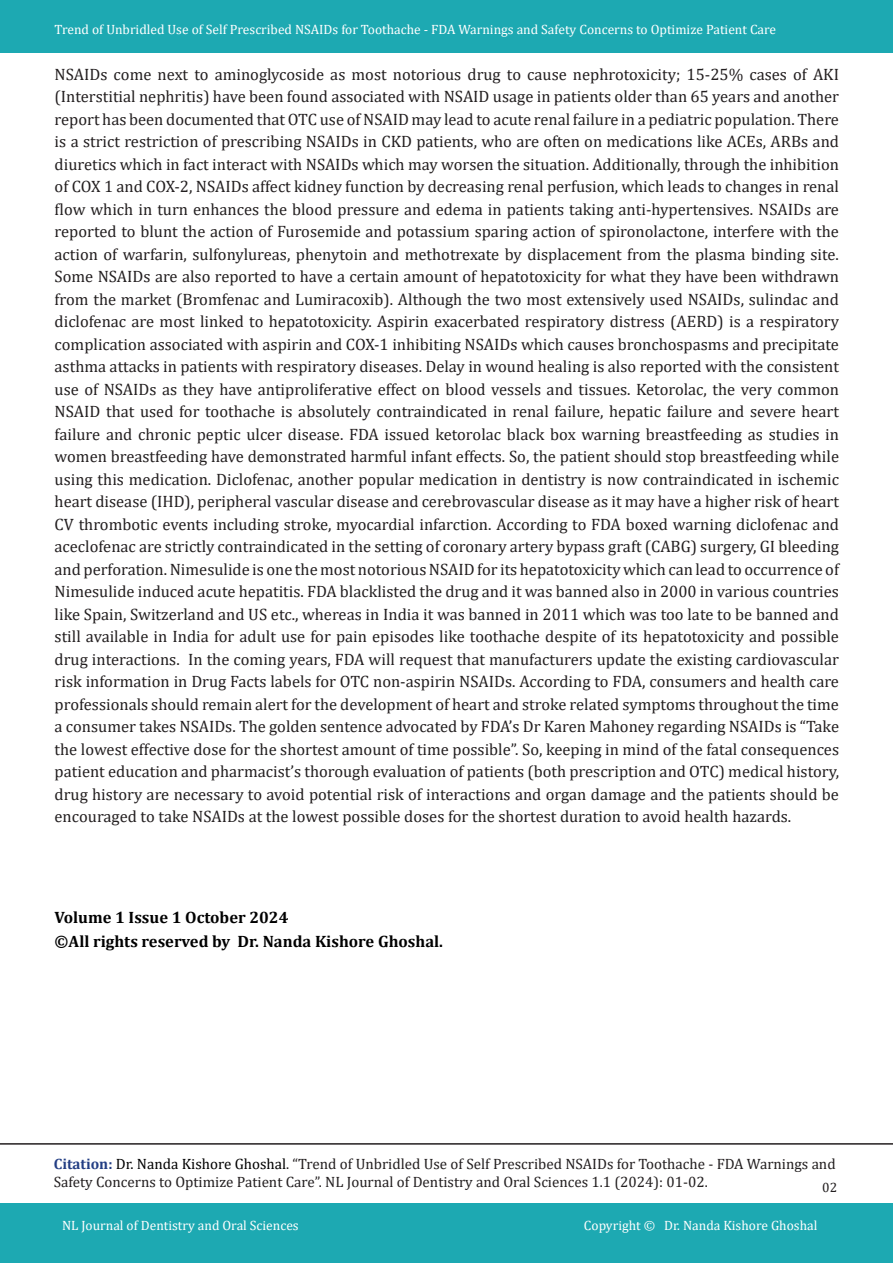
<style>
.page{position:relative;width:893px;height:1263px;background:#fff}
.page>*{position:absolute;margin:0;border:0;box-sizing:border-box;transform-origin:0 0}
.t1{font:16.5px/22.5px "Cambria";color:#231f20;text-align:justify}
.t2{font:700 16.5px "Cambria";color:#000}
.t3{font:15px/18px "Cambria";color:#231f20}
.t4{font:13.5px "Cambria";color:#fff}
.t5{font:13.5px "Cambria";color:#231f20}
.s1{font-weight:700;color:#233e84}
.s2{color:#000}
</style>
<div class="page">
<div style="left:0;top:0;width:893px;height:53px;background:#1da9b2"></div>
<div style="left:0;top:1203px;width:893px;height:60px;background:#1da9b2"></div>
<hr style="left:0;top:1143px;width:893px;height:1px;background:#231f20">
<p class="t4" style="left:55px;top:21px;width:723px">Trend of Unbridled Use of Self Prescribed NSAIDs for Toothache - FDA Warnings and Safety Concerns to Optimize Patient Care</p>
<p class="t1" style="left:55px;top:63px;width:786px">NSAIDs come next to aminoglycoside as most notorious drug to cause nephrotoxicity; 15-25% cases of AKI (Interstitial nephritis) have been found associated with NSAID usage in patients older than 65 years and another report has been documented that OTC use of NSAID may lead to acute renal failure in a pediatric population. There is a strict restriction of prescribing NSAIDs in CKD patients, who are often on medications like ACEs, ARBs and diuretics which in fact interact with NSAIDs which may worsen the situation. Additionally, through the inhibition of COX 1 and COX-2, NSAIDs affect kidney function by decreasing renal perfusion, which leads to changes in renal flow which in turn enhances the blood pressure and edema in patients taking anti-hypertensives. NSAIDs are reported to blunt the action of Furosemide and potassium sparing action of spironolactone, interfere with the action of warfarin, sulfonylureas, phenytoin and methotrexate by displacement from the plasma binding site.<br>Some NSAIDs are also reported to have a certain amount of hepatotoxicity for what they have been withdrawn from the market (Bromfenac and Lumiracoxib). Although the two most extensively used NSAIDs, sulindac and diclofenac are most linked to hepatotoxicity. Aspirin exacerbated respiratory distress (AERD) is a respiratory complication associated with aspirin and COX-1 inhibiting NSAIDs which causes bronchospasms and precipitate asthma attacks in patients with respiratory diseases. Delay in wound healing is also reported with the consistent use of NSAIDs as they have antiproliferative effect on blood vessels and tissues. Ketorolac, the very common NSAID that used for toothache is absolutely contraindicated in renal failure, hepatic failure and severe heart failure and chronic peptic ulcer disease. FDA issued ketorolac black box warning breastfeeding as studies in women breastfeeding have demonstrated harmful infant effects. So, the patient should stop breastfeeding while using this medication. Diclofenac, another popular medication in dentistry is now contraindicated in ischemic heart disease (IHD), peripheral vascular disease and cerebrovascular disease as it may have a higher risk of heart CV thrombotic events including stroke, myocardial infarction. According to FDA boxed warning diclofenac and aceclofenac are strictly contraindicated in the setting of coronary artery bypass graft (CABG) surgery, GI bleeding and perforation.Nimesulide is one the most notoriousNSAIDfor its hepatotoxicitywhich can lead to occurrence of Nimesulide induced acute hepatitis. FDA blacklisted the drug and it was banned also in 2000 in various countries like Spain, Switzerland and US etc., whereas in India it was banned in 2011 which was too late to be banned and still available in India for adult use for pain episodes like toothache despite of its hepatotoxicity and possible drug interactions. In the coming years, FDA will request that manufacturers update the existing cardiovascular risk information in Drug Facts labels for OTC non-aspirin NSAIDs. According to FDA, consumers and health care professionals should remain alert for the development of heart and stroke related symptoms throughout the time a consumer takes NSAIDs. The golden sentence advocated by FDA’s Dr Karen Mahoney regarding NSAIDs is “Take the lowest effective dose for the shortest amount of time possible”. So, keeping in mind of the fatal consequences patient education and pharmacist’s thorough evaluation of patients (both prescription and OTC) medical history, drug history are necessary to avoid potential risk of interactions and organ damage and the patients should be encouraged to take NSAIDs at the lowest possible doses for the shortest duration to avoid health hazards.</p>
<p class="t2" style="left:55px;top:905px;width:235px">Volume 1 Issue 1 October 2024</p>
<p class="t2" style="left:55px;top:930px;width:390px">©All rights reserved by Dr. Nanda Kishore Ghoshal.</p>
<p class="t3" style="left:54px;top:1155px;width:783px"><span class="s1">Citation:</span> <span class="s2">Dr. Nanda Kishore Ghoshal</span>. “Trend of Unbridled Use of Self Prescribed NSAIDs for Toothache - FDA Warnings and<br>Safety Concerns to Optimize Patient Care”. NL Journal of Dentistry and Oral Sciences 1.1 (2024): 01-02.</p>
<p class="t5" style="left:822px;top:1179px;width:16px">02</p>
<p class="t4" style="left:62px;top:1217px;width:238px">NL Journal of Dentistry and Oral Sciences</p>
<p class="t4" style="left:584px;top:1217px;width:235px">Copyright © Dr. Nanda Kishore Ghoshal</p>
</div>
